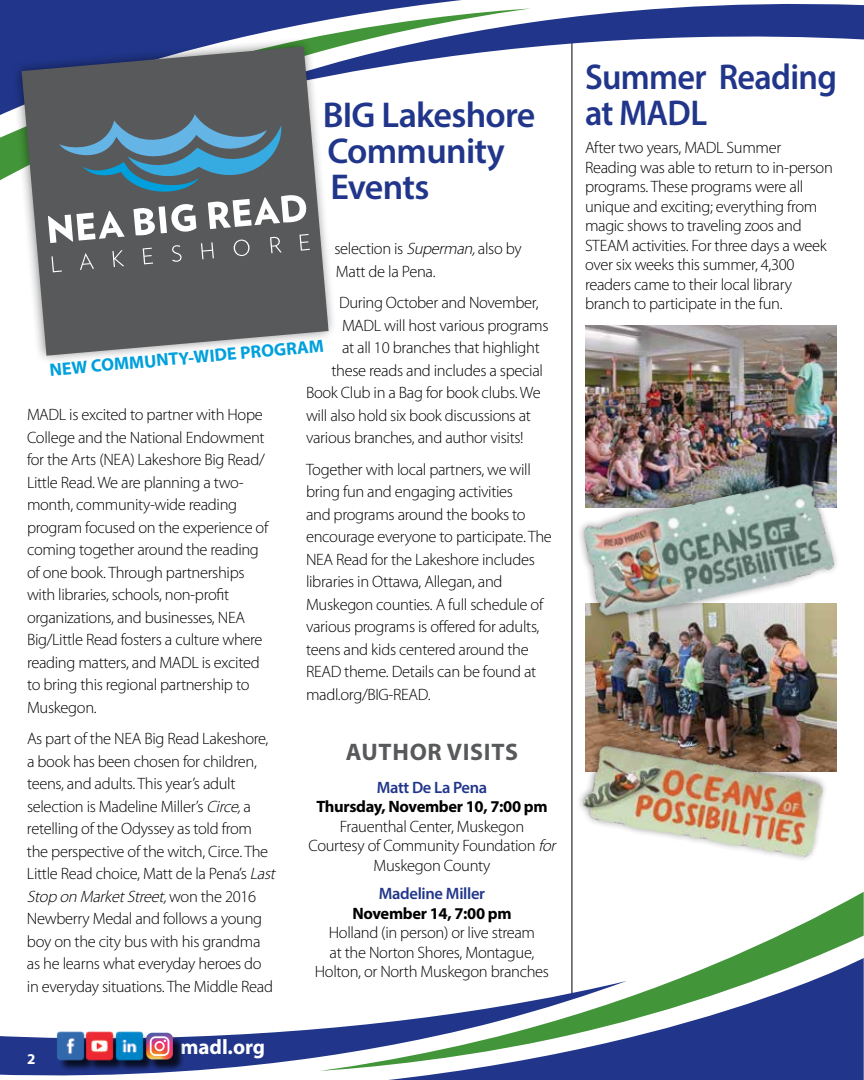
<style>
.page{position:relative;width:864px;height:1080px;background:#fff}
.page>*{position:absolute;margin:0;border:0;box-sizing:border-box;transform-origin:0 0}
.t1{font:600 36px/36px "Myriad Pro";letter-spacing:-.02em;color:#21368b}
.t2{font:600 36px/36px "Myriad Pro";letter-spacing:-.02em;color:#21368b;scale:.95 1}
.t3{font:700 24px "Myriad Pro";letter-spacing:.03em;color:#58595b}
.t4{font:700 21px "Myriad Pro";color:#fff}
.t5{font:700 18px "Myriad Pro";color:#00a0dd}
.t6{font:300 16.5px/22.5px "Myriad Pro";letter-spacing:-.02em;color:#000}
.t7{font:700 16.5px "Myriad Pro";letter-spacing:-.02em;color:#000}
.t8{font:600 16.5px "Myriad Pro";letter-spacing:-.02em;color:#21368b}
.t9{font:700 15px "Myriad Pro";color:#fff}
.s1{font-style:italic}
</style>
<div class="page">
<hr style="left:572px;top:33px;width:1px;height:963px;background:#000">
<div style="left:388px;top:1071px;width:476px;height:9px;background:#21368b"></div>
<svg style="left:571px;top:892px;width:293px;height:179px"></svg>
<svg style="left:0;top:981px;width:627px;height:98px"></svg>
<svg style="left:0;top:0;width:573px;height:121px;fill:#21368b"></svg>
<svg style="left:0;top:9px;width:531px;height:172px"></svg>
<svg style="left:223px;top:0;width:641px;height:99px"></svg>
<div style="left:58px;top:1034px;width:38px;height:38px;background:#000;opacity:.75"></div>
<img style="left:56px;top:1032px;width:28px;height:28px">
<div style="left:88px;top:1034px;width:38px;height:38px;background:#000;opacity:.75"></div>
<img style="left:86px;top:1032px;width:57px;height:28px">
<div style="left:117px;top:1034px;width:39px;height:38px;background:#000;opacity:.75"></div>
<div style="left:148px;top:1035px;width:37px;height:37px;background:#000;opacity:.75"></div>
<svg style="left:146px;top:1033px;width:27px;height:26px"></svg>
<img style="left:585px;top:325px;width:252px;height:142px">
<img style="left:585px;top:631px;width:252px;height:141px">
<img style="left:572px;top:467px;width:265px;height:164px">
<img style="left:581px;top:477px;width:255px;height:144px">
<svg style="left:571px;top:733px;width:262px;height:136px"></svg>
<img style="left:580px;top:742px;width:244px;height:117px">
<svg style="left:9px;top:34px;width:332px;height:327px"></svg>
<svg style="left:22px;top:46px;width:307px;height:310px;background:#72747a"></svg>
<svg style="left:48px;top:114px;width:262px;height:158px;background:#65747c"></svg>
<h1 class="t1" style="left:323px;top:96px;width:214px">BIG Lakeshore<br>Community<br>Events</h1>
<p class="t6" style="left:334px;top:238px;width:189px">selection is <span class="s1">Superman,</span>also by<br>Matt de la Pena.</p>
<p class="t6" style="left:339px;top:292px;width:201px">During October and November,</p>
<p class="t6" style="left:342px;top:314px;width:208px">MADL will host various programs</p>
<p class="t6" style="left:342px;top:337px;width:199px">at all 10 branches that highlight</p>
<p class="t6" style="left:332px;top:359px;width:213px">these reads and includes a special</p>
<p class="t6" style="left:306px;top:382px;width:236px">Book Club in a Bag for book clubs. We</p>
<p class="t6" style="left:306px;top:404px;width:226px">will also hold six book discussions at</p>
<p class="t6" style="left:306px;top:427px;width:219px">various branches, and author visits!</p>
<p class="t6" style="left:306px;top:458px;width:247px">Together with local partners, we will bring fun and engaging activities<br>and programs around the books to encourage everyone to participate. The NEA Read for the Lakeshore includes libraries in Ottawa, Allegan, and Muskegon counties. A full schedule of various programs is offered for adults, teens and kids centered around the READ theme. Details can be found at madl.org/BIG-READ.</p>
<p class="t5" style="left:48px;top:358px;width:277px;rotate:-5deg">NEW COMMUNTY-WIDE PROGRAM</p>
<p class="t6" style="left:27px;top:404px;width:243px">MADL is excited to partner with Hope College and the National Endowment for the Arts (NEA) Lakeshore Big Read/ Little Read. We are planning a two&shy;month, community-wide reading program focused on the experience of coming together around the reading of one book. Through partnerships with libraries, schools, non-profit organizations, and businesses, NEA Big/Little Read fosters a culture where reading matters, and MADL is excited to bring this regional partnership to Muskegon.</p>
<p class="t6" style="left:27px;top:728px;width:254px">As part of the NEA Big Read Lakeshore, a book has been chosen for children, teens, and adults. This year’s adult selection is Madeline Miller’s <span class="s1">Circe,</span>a retelling of the Odyssey as told from<br>the perspective of the witch, Circe. The Little Read choice, Matt de la Pena’s <span class="s1">Last Stop on MarketStreet,</span>w o n t h e 2 0 1 6<br>Newberry Medal and follows a young boy on the city bus with his grandma<br>as he learns what everyday heroes do<br>in everyday situations. The Middle Read</p>
<h2 class="t3" style="left:346px;top:736px;width:174px">AUTHOR VISITS</h2>
<p class="t8" style="left:377px;top:777px;width:112px">Matt De La Pena</p>
<p class="t7" style="left:316px;top:796px;width:233px">Thursday, November 10, 7:00 pm</p>
<p class="t6" style="left:308px;top:817px;width:253px;line-height:19.5px;text-align:center">Frauenthal Center, Muskegon<br>Courtesy of Community Foundation <span class="s1">for<br></span>Muskegon County</p>
<p class="t8" style="left:379px;top:883px;width:108px">Madeline Miller</p>
<p class="t7" style="left:352px;top:903px;width:161px">November 14, 7:00 pm</p>
<p class="t6" style="left:315px;top:923px;width:236px;line-height:19.5px;text-align:center">Holland (in person) or live stream<br>at the Norton Shores, Montague,<br>Holton, or North Muskegon branches</p>
<p class="t9" style="left:27px;top:1049px;width:10px">2</p>
<p class="t4" style="left:180px;top:1033px;width:86px">madl.org</p>
<h1 class="t2" style="left:585px;top:58px;width:267px">Summer Reading at MADL</h1>
<p class="t6" style="left:585px;top:138px;width:249px;line-height:19.5px">After two years, MADL Summer Reading was able to return to in-person programs. These programs were all unique and exciting; everything from magic shows to traveling zoos and STEAM activities. For three days a week over six weeks this summer, 4,300 readers came to their local library branch to participate in the fun.</p>
</div>
